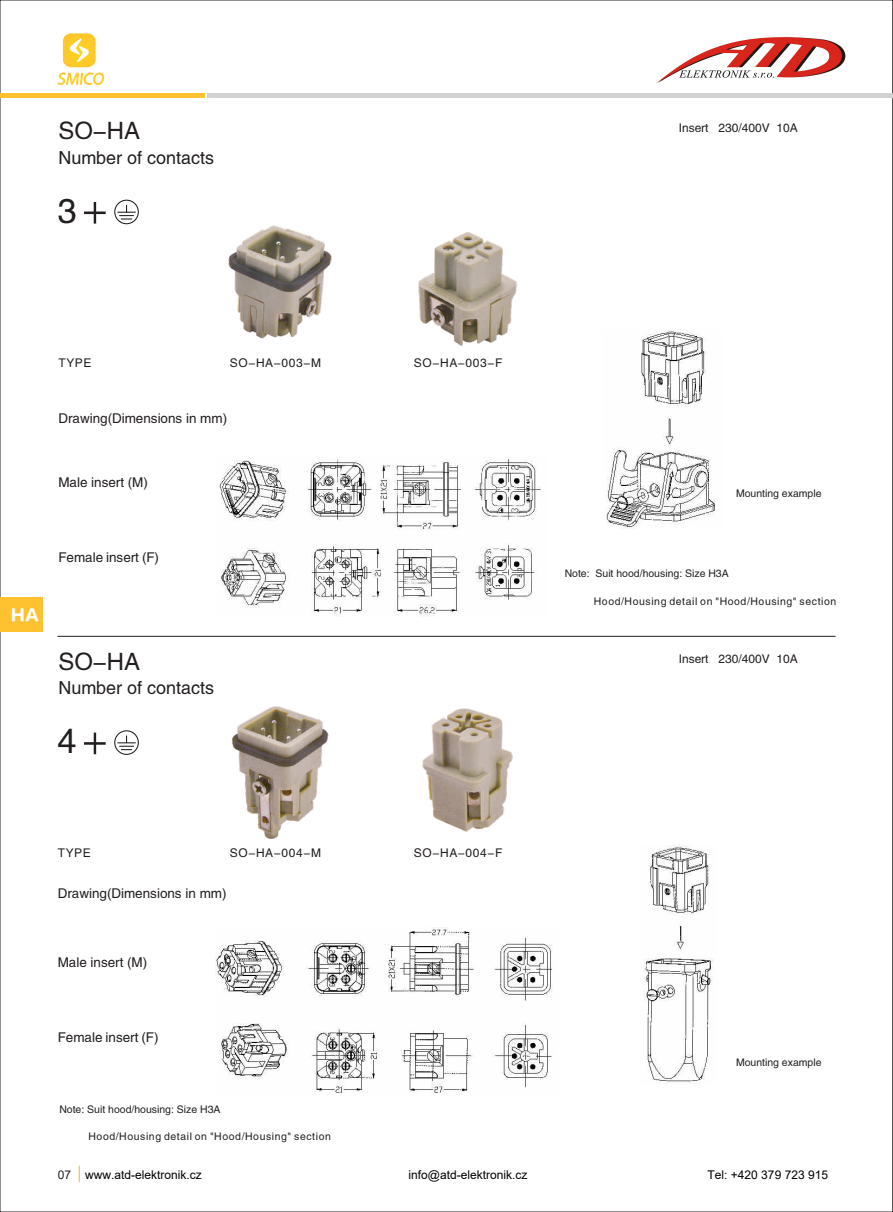
<style>
.page{position:relative;width:893px;height:1212px;background:#fff}
.page>*{position:absolute;margin:0;border:0;box-sizing:border-box;transform-origin:0 0}
.t1{font:34.5px "FZHTJW GB1 0";color:#231f20}
.t2{font:24px "FZHTJW GB1 0";color:#231f20}
.t3{font:18px "FZHTJW GB1 0";color:#231f20}
.t4{font:15px "FZLTTHJW GB1 0";color:#fff}
.t5{font:13.5px "FZHTJW GB1 0";color:#231f20}
.t6{font:12px "FZHTJW GB1 0";color:#231f20}
.t7{font:12px "Arial";color:#000}
.t8{font:10.5px "FZHTJW GB1 0";color:#231f20}
.t9{font:10.5px "FZHTJW GB1 0";letter-spacing:.055em;color:#231f20}
.s1{color:#231f20}
</style>
<div class="page">
<img style="left:218px;top:457px;width:323px;height:159px">
<svg style="left:84px;top:202px;width:22px;height:22px"></svg>
<svg style="left:114px;top:199px;width:25px;height:26px"></svg>
<hr style="left:57px;top:636px;width:779px;height:1px;background:#231f20">
<svg style="left:84px;top:733px;width:22px;height:21px"></svg>
<svg style="left:114px;top:730px;width:25px;height:25px"></svg>
<img style="left:606px;top:330px;width:109px;height:199px">
<img style="left:215px;top:928px;width:337px;height:165px">
<img style="left:644px;top:845px;width:70px;height:239px">
<img style="left:228px;top:225px;width:290px;height:121px">
<img style="left:231px;top:706px;width:282px;height:133px">
<div style="left:0;top:93px;width:205px;height:5px;background:#fec231"></div>
<div style="left:207px;top:93px;width:686px;height:5px;background:#d1d2d4"></div>
<svg style="left:892px;top:0;width:1px;height:1212px"></svg>
<svg style="left:63px;top:33px;width:33px;height:34px"></svg>
<svg style="left:57px;top:73px;width:47px;height:12px"></svg>
<svg style="left:79px;top:1166px;width:1px;height:16px"></svg>
<div style="left:0;top:597px;width:43px;height:34px;background:#fec231"></div>
<img style="left:656px;top:37px;width:189px;height:46px">
<h2 class="t2" style="left:58px;top:118px;width:83px">SO-HA</h2>
<h3 class="t3" style="left:58px;top:148px;width:157px">Number of contacts</h3>
<h1 class="t1" style="left:57px;top:192px;width:21px">3</h1>
<p class="t6" style="left:679px;top:121px;width:121px">Insert 230/400V 10A</p>
<p class="t6" style="left:58px;top:356px;width:35px">TYPE</p>
<p class="t6" style="left:230px;top:356px;width:93px">SO-HA-003-M</p>
<p class="t5" style="left:58px;top:411px;width:170px">Drawing(Dimensions in mm)</p>
<p class="t5" style="left:58px;top:475px;width:91px">Male insert (M)</p>
<p class="t4" style="left:11px;top:606px;width:29px">HA</p>
<p class="t5" style="left:58px;top:550px;width:102px">Female insert (F)</p>
<h2 class="t2" style="left:58px;top:648px;width:83px">SO-HA</h2>
<h3 class="t3" style="left:58px;top:678px;width:157px">Number of contacts</h3>
<h1 class="t1" style="left:57px;top:722px;width:21px">4</h1>
<p class="t6" style="left:414px;top:356px;width:90px">SO-HA-003-F</p>
<p class="t8" style="left:736px;top:487px;width:87px">Mounting example</p>
<p class="t8" style="left:565px;top:568px;width:166px">Note: Suit hood/housing: Size H3A</p>
<p class="t9" style="left:594px;top:595px;width:244px">Hood/Housing detail on "Hood/Housing" section</p>
<p class="t6" style="left:679px;top:652px;width:121px">Insert 230/400V 10A</p>
<p class="t6" style="left:58px;top:846px;width:35px">TYPE</p>
<p class="t6" style="left:230px;top:846px;width:93px">SO-HA-004-M</p>
<p class="t5" style="left:58px;top:886px;width:170px">Drawing(Dimensions in mm)</p>
<p class="t5" style="left:58px;top:955px;width:91px">Male insert (M)</p>
<p class="t5" style="left:58px;top:1030px;width:102px">Female insert (F)</p>
<p class="t8" style="left:59px;top:1103px;width:163px">Note: Suit hood/housing: Size H3A</p>
<p class="t9" style="left:88px;top:1131px;width:244px">Hood/Housing detail on "Hood/Housing" section</p>
<p class="t6" style="left:414px;top:846px;width:90px">SO-HA-004-F</p>
<p class="t8" style="left:736px;top:1057px;width:87px">Mounting example</p>
<p class="t7" style="left:58px;top:1166px;width:145px"><span class="s1">07</span> www.atd-elektronik.cz</p>
<p class="t7" style="left:409px;top:1166px;width:120px">info@atd-elektronik.cz</p>
<p class="t7" style="left:708px;top:1166px;width:122px">Tel: +420 379 723 915</p>
</div>
